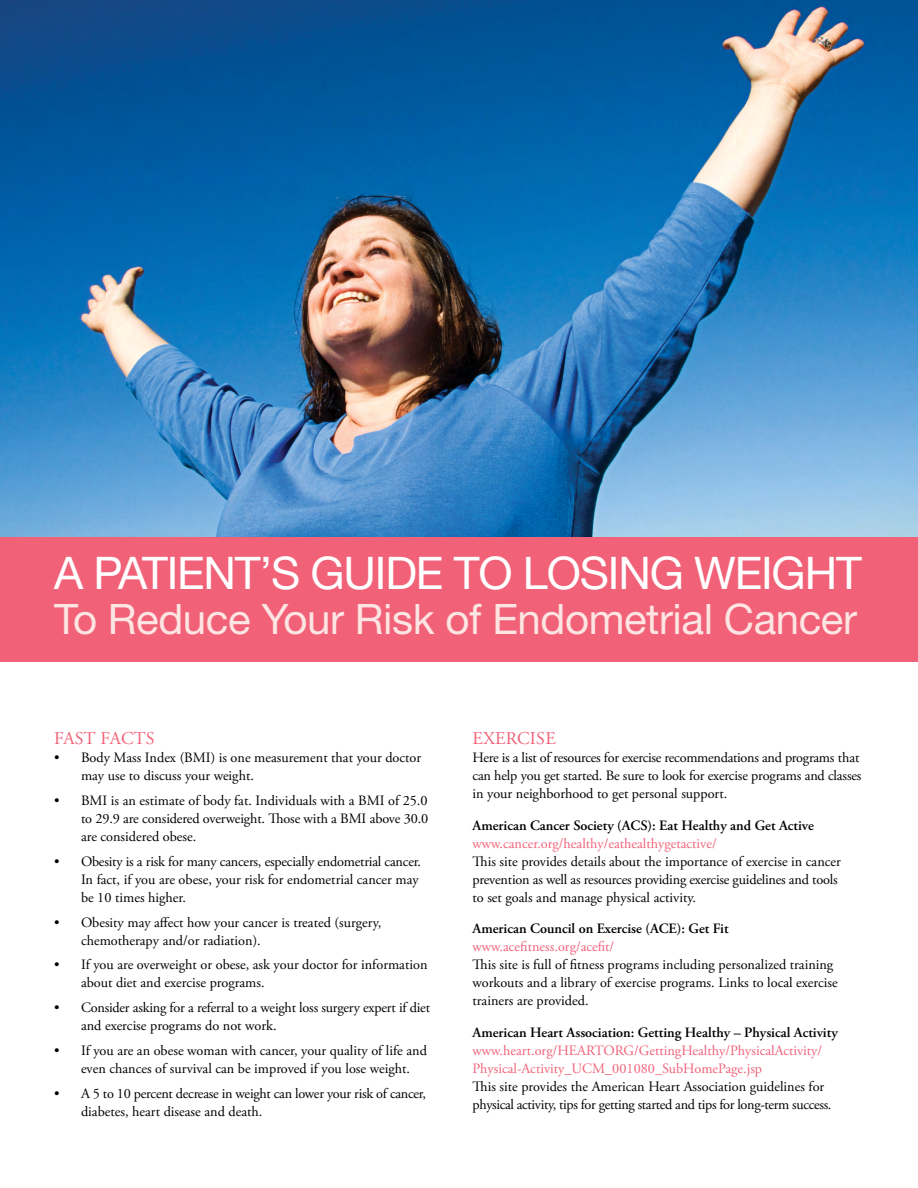
<style>
.page{position:relative;width:918px;height:1188px;background:#fff}
.page>*{position:absolute;margin:0;border:0;box-sizing:border-box;transform-origin:0 0}
.t1{font:45px "Helvetica Neue LT Std";letter-spacing:-.025em;color:#fff}
.t2{font:42px "Helvetica Neue LT Std";letter-spacing:-.01em;color:#fde5e3}
.t3{font:18px "Adobe Garamond Pro";letter-spacing:.015em;color:#f16278}
.t4{font:14.25px/18px "Adobe Garamond Pro";color:#000}
.t5{font:14.25px/18px "Adobe Garamond Pro";color:#f16278}
.t6{font:600 14.25px "Adobe Garamond Pro";color:#000}
.t7{font:14.25px/18px "Adobe Garamond Pro";letter-spacing:-.025em;color:#000}
.t8{font:14.25px/18px "Adobe Garamond Pro";letter-spacing:-.02em;color:#000}
</style>
<div class="page">
<img style="left:0;top:0;width:918px;height:537px">
<div style="left:0;top:537px;width:918px;height:125px;background:#f16278"></div>
<p class="t1" style="left:54px;top:546px;width:809px">A PATIENT’S GUIDE TO LOSING WEIGHT</p>
<p class="t2" style="left:54px;top:594px;width:805px">To Reduce Your Risk of Endometrial Cancer</p>
<p class="t3" style="left:54px;top:728px;width:102px">FAST FACTS</p>
<p class="t4" style="left:81px;top:749px;width:342px;text-indent:-27px">• Body Mass Index (BMI) is one measurement that your doctor may use to discuss your weight.</p>
<p class="t4" style="left:81px;top:792px;width:349px;text-align:justify;text-indent:-27px">• BMI is an estimate of body fat. Individuals with a BMI of 25.0 to 29.9 are considered overweight. Those with a BMI above 30.0 are considered obese.</p>
<p class="t4" style="left:81px;top:853px;width:342px;text-indent:-27px">• Obesity is a risk for many cancers, especially endometrial cancer.<br>In fact, if you are obese, your risk for endometrial cancer may be 10 times higher.</p>
<p class="t4" style="left:81px;top:914px;width:302px;text-indent:-27px">• Obesity may affect how your cancer is treated (surgery, chemotherapy and/or radiation).</p>
<p class="t4" style="left:81px;top:956px;width:348px;text-indent:-27px">• If you are overweight or obese, ask your doctor for information about diet and exercise programs.</p>
<p class="t4" style="left:81px;top:999px;width:351px;text-indent:-27px">• Consider asking for a referral to a weight loss surgery expert if diet and exercise programs do not work.</p>
<p class="t4" style="left:81px;top:1042px;width:347px;text-indent:-27px">• If you are an obese woman with cancer, your quality of life and even chances of survival can be improved if you lose weight.</p>
<p class="t8" style="left:81px;top:1085px;width:347px;text-indent:-27px">• A 5 to 10 percent decrease in weight can lower your risk of cancer, diabetes, heart disease and death.</p>
<p class="t3" style="left:473px;top:728px;width:85px">EXERCISE</p>
<p class="t4" style="left:472px;top:749px;width:391px">Here is a list of resources for exercise recommendations and programs that can help you get started. Be sure to look for exercise programs and classes in your neighborhood to get personal support.</p>
<p class="t6" style="left:472px;top:817px;width:343px">American Cancer Society (ACS): Eat Healthy and Get Active</p>
<p class="t5" style="left:472px;top:835px;width:246px">www.cancer.org/healthy/eathealthygetactive/</p>
<p class="t4" style="left:472px;top:853px;width:370px">This site provides details about the importance of exercise in cancer prevention as well as resources providing exercise guidelines and tools to set goals and manage physical activity.</p>
<p class="t6" style="left:472px;top:921px;width:258px">American Council on Exercise (ACE): Get Fit</p>
<p class="t5" style="left:472px;top:938px;width:143px">www.acefitness.org/acefit/</p>
<p class="t4" style="left:472px;top:956px;width:367px">This site is full of fitness programs including personalized training workouts and a library of exercise programs. Links to local exercise trainers are provided.</p>
<p class="t6" style="left:472px;top:1024px;width:367px">American Heart Association: Getting Healthy – Physical Activity</p>
<p class="t5" style="left:472px;top:1042px;width:351px">www.heart.org/HEARTORG/GettingHealthy/PhysicalActivity/<br>Physical-Activity_UCM_001080_SubHomePage.jsp</p>
<p class="t7" style="left:472px;top:1078px;width:361px">This site provides the American Heart Association guidelines for physical activity, tips for getting started and tips for long-term success.</p>
</div>
